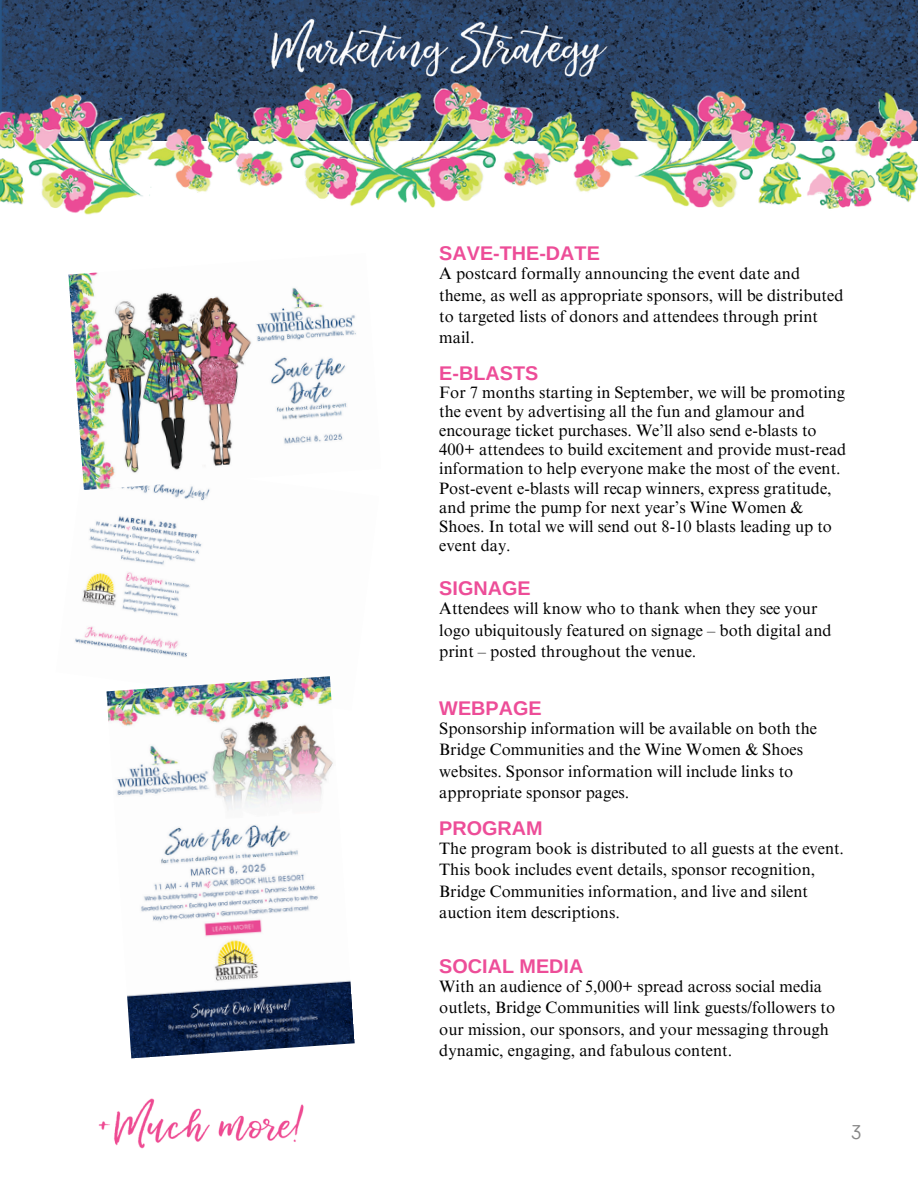
<style>
.page{position:relative;width:918px;height:1188px;background:#fff}
.page>*{position:absolute;margin:0;border:0;box-sizing:border-box;transform-origin:0 0}
.t1{font:700 19.8px "Arimo";color:#ed4d98}
.t2{font:19.8px "TT Rounds Condensed";color:#888}
.t3{font:16.5px/21.3px "Times NRMT Pro";color:#000}
</style>
<div class="page">
<img style="left:75px;top:490px;width:135px;height:167px">
<img style="left:0;top:0;width:918px;height:61px">
<img style="left:0;top:61px;width:918px;height:154px">
<img style="left:106px;top:676px;width:249px;height:382px">
<img style="left:68px;top:272px;width:288px;height:218px">
<img style="left:238px;top:0;width:441px;height:153px">
<img style="left:98px;top:1098px;width:206px;height:51px">
<p class="t1" style="left:439px;top:242px;width:162px">SAVE-THE-DATE</p>
<p class="t3" style="left:439px;top:265px;width:406px">A postcard formally announcing the event date and theme, as well as appropriate sponsors, will be distributed to targeted lists of donors and attendees through print mail.</p>
<p class="t1" style="left:439px;top:362px;width:100px">E-BLASTS</p>
<p class="t3" style="left:439px;top:385px;width:409px;line-height:19.2px">For 7 months starting in September, we will be promoting the event by advertising all the fun and glamour and encourage ticket purchases. We’ll also send e-blasts to 400+ attendees to build excitement and provide must-read information to help everyone make the most of the event.<br>Post-event e-blasts will recap winners, express gratitude, and prime the pump for next year’s Wine Women &amp; Shoes. In total we will send out 8-10 blasts leading up to event day.</p>
<h1 class="t1" style="left:439px;top:577px;width:93px">SIGNAGE</h1>
<h1 class="t3" style="left:439px;top:600px;width:394px">Attendees will know who to thank when they see your logo ubiquitously featured on signage – both digital and print – posted throughout the venue.</h1>
<h1 class="t1" style="left:439px;top:697px;width:104px">WEBPAGE</h1>
<h1 class="t3" style="left:439px;top:720px;width:379px">Sponsorship information will be available on both the Bridge Communities and the Wine Women &amp; Shoes websites. Sponsor information will include links to appropriate sponsor pages.</h1>
<p class="t1" style="left:439px;top:817px;width:105px">PROGRAM</p>
<p class="t3" style="left:439px;top:840px;width:406px">The program book is distributed to all guests at the event.<br>This book includes event details, sponsor recognition, Bridge Communities information, and live and silent auction item descriptions.</p>
<p class="t1" style="left:439px;top:955px;width:146px">SOCIAL MEDIA</p>
<p class="t3" style="left:439px;top:978px;width:397px">With an audience of 5,000+ spread across social media outlets, Bridge Communities will link guests/followers to our mission, our sponsors, and your messaging through dynamic, engaging, and fabulous content.</p>
<p class="t2" style="left:851px;top:1120px;width:11px">3</p>
</div>
